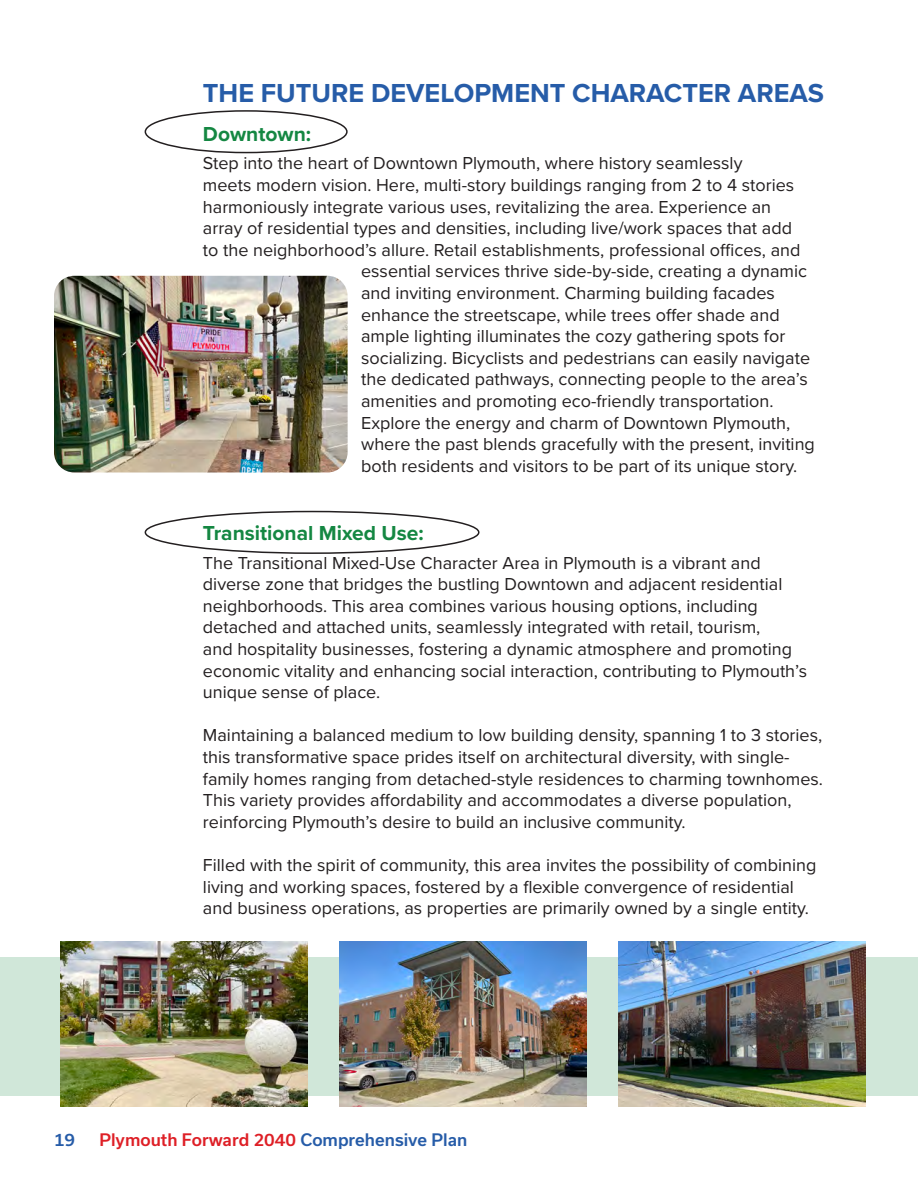
<style>
.page{position:relative;width:918px;height:1188px;background:#fff}
.page>*{position:absolute;margin:0;border:0;box-sizing:border-box;transform-origin:0 0}
.Heading1{font:700 27px "Proxima Nova";color:#265ca8}
.Subheading{font:700 21px "Proxima Nova";color:#148742}
.t1{font:18px/21.6px "Proxima Nova";color:#231f20}
.t2{font:500 16.5px "Usual";color:#de1f26}
.t3{font:500 16.5px "Usual";color:#265ca8}
.s1{color:#265ca8}
</style>
<div class="page">
<div style="left:0;top:957px;width:918px;height:139px;background:#d0e7d9"></div>
<div style="left:145px;top:110px;width:203px;height:43px;border:2px solid #231f20;border-radius:50%"></div>
<div style="left:145px;top:511px;width:335px;height:43px;border:2px solid #231f20;border-radius:50%"></div>
<img style="left:54px;top:276px;width:294px;height:196px">
<img style="left:61px;top:942px;width:246px;height:165px">
<img style="left:340px;top:942px;width:246px;height:165px">
<img style="left:618px;top:942px;width:247px;height:165px">
<p class="Heading1" style="left:203px;top:73px;width:623px">THE FUTURE DEVELOPMENT CHARACTER AREAS</p>
<p class="Subheading" style="left:203px;top:118px;width:110px">Downtown:</p>
<p class="t1" style="left:203px;top:152px;width:541px">Step into the heart of Downtown Plymouth, where history seamlessly</p>
<p class="t1" style="left:203px;top:173px;width:593px">meets modern vision. Here, multi-story buildings ranging from 2 to 4 stories</p>
<p class="t1" style="left:203px;top:195px;width:570px">harmoniously integrate various uses, revitalizing the area. Experience an</p>
<p class="t1" style="left:203px;top:217px;width:591px">array of residential types and densities, including live/work spaces that add</p>
<p class="t1" style="left:203px;top:238px;width:599px">to the neighborhood’s allure. Retail establishments, professional offices, and</p>
<p class="t1" style="left:361px;top:260px;width:447px">essential services thrive side-by-side, creating a dynamic</p>
<p class="t1" style="left:361px;top:281px;width:415px">and inviting environment. Charming building facades</p>
<p class="t1" style="left:361px;top:303px;width:420px">enhance the streetscape, while trees offer shade and</p>
<p class="t1" style="left:361px;top:325px;width:426px">ample lighting illuminates the cozy gathering spots for</p>
<p class="t1" style="left:361px;top:346px;width:451px">socializing. Bicyclists and pedestrians can easily navigate</p>
<p class="t1" style="left:361px;top:368px;width:448px">the dedicated pathways, connecting people to the area’s</p>
<p class="t1" style="left:361px;top:389px;width:414px">amenities and promoting eco-friendly transportation.</p>
<p class="t1" style="left:361px;top:411px;width:431px">Explore the energy and charm of Downtown Plymouth,</p>
<p class="t1" style="left:361px;top:433px;width:455px">where the past blends gracefully with the present, inviting</p>
<p class="t1" style="left:361px;top:454px;width:438px">both residents and visitors to be part of its unique story.</p>
<p class="Subheading" style="left:203px;top:518px;width:222px">Transitional Mixed Use:</p>
<p class="t1" style="left:203px;top:551px;width:606px">The Transitional Mixed-Use Character Area in Plymouth is a vibrant and diverse zone that bridges the bustling Downtown and adjacent residential neighborhoods. This area combines various housing options, including detached and attached units, seamlessly integrated with retail, tourism,<br>and hospitality businesses, fostering a dynamic atmosphere and promoting economic vitality and enhancing social interaction, contributing to Plymouth’s unique sense of place.</p>
<p class="t1" style="left:203px;top:724px;width:622px">Maintaining a balanced medium to low building density, spanning 1 to 3 stories, this transformative space prides itself on architectural diversity, with single&shy;family homes ranging from detached-style residences to charming townhomes.<br>This variety provides affordability and accommodates a diverse population, reinforcing Plymouth’s desire to build an inclusive community.</p>
<p class="t1" style="left:203px;top:853px;width:615px">Filled with the spirit of community, this area invites the possibility of combining living and working spaces, fostered by a flexible convergence of residential and business operations, as properties are primarily owned by a single entity.</p>
<p class="t3" style="left:54px;top:1131px;width:23px">19</p>
<p class="t2" style="left:99px;top:1131px;width:370px">Plymouth Forward 2040 <span class="s1">Comprehensive Plan</span></p>
</div>
